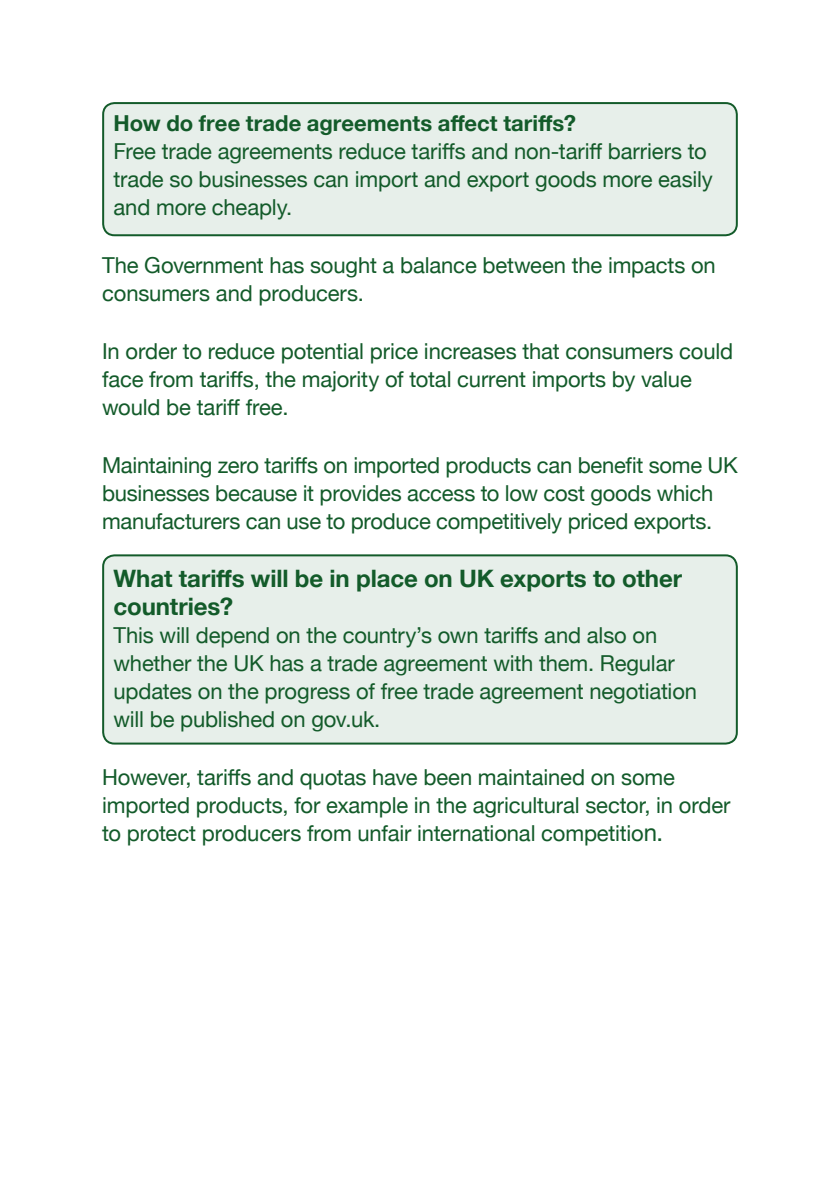
<style>
.page{position:relative;width:840px;height:1191px;background:#fff}
.page>*{position:absolute;margin:0;border:0;box-sizing:border-box;transform-origin:0 0}
.t1{font:700 24px/28px "Helvetica Neue";letter-spacing:-.005em;color:#135b2a}
.New_body{font:22px/28px "Helvetica Neue";letter-spacing:-.01em;color:#135b2a}
.Body_box{font:22px/28px "Helvetica Neue";letter-spacing:-.005em;color:#135b2a}
.t2{font:700 22px "Helvetica Neue";color:#135b2a}
.s1{font-size:24px}
</style>
<div class="page">
<div style="left:103px;top:555px;width:633px;height:188px;background:#e7efea;border-radius:11px"></div>
<div style="left:102px;top:554px;width:635px;height:190px;border:2px solid #135b2a;border-radius:11px"></div>
<div style="left:103px;top:103px;width:633px;height:132px;background:#e7efea;border-radius:11px"></div>
<div style="left:102px;top:102px;width:635px;height:134px;border:2px solid #135b2a;border-radius:11px"></div>
<h3 class="t2" style="left:113px;top:105px;width:463px">How do free trade agreements affect tariffs?</h3>
<p class="Body_box" style="left:113px;top:138px;width:600px">Free trade agreements reduce tariffs and non-tariff barriers to trade so businesses can import and export goods more easily and more cheaply.</p>
<p class="New_body" style="left:102px;top:252px;width:614px">The Government has sought a balance between the impacts on consumers and producers.</p>
<p class="New_body" style="left:102px;top:338px;width:632px">In order to reduce potential price increases that consumers could face from tariffs, the majority of total current imports by value would be tariff free.</p>
<p class="New_body" style="left:102px;top:452px;width:636px">Maintaining zero tariffs on imported products can benefit some UK businesses because it provides access to low cost goods which manufacturers can use to produce competitively priced exports.</p>
<h3 class="t1" style="left:113px;top:565px;width:570px">What tariffs will be in place on UK exports to other countries?</h3>
<p class="Body_box" style="left:113px;top:622px;width:584px">This will depend on the country’s own tariffs and also on whether the UK has a trade agreement with them. Regular updates on the progress of free trade agreement negotiation will be published on gov.uk.</p>
<p class="New_body" style="left:102px;top:764px;width:629px">However, tariffs and quotas have been maintained on some imported products, for example in the agricultural sector, in order to protect producers from unfair international competitio<span class="s1">n.</span></p>
</div>
